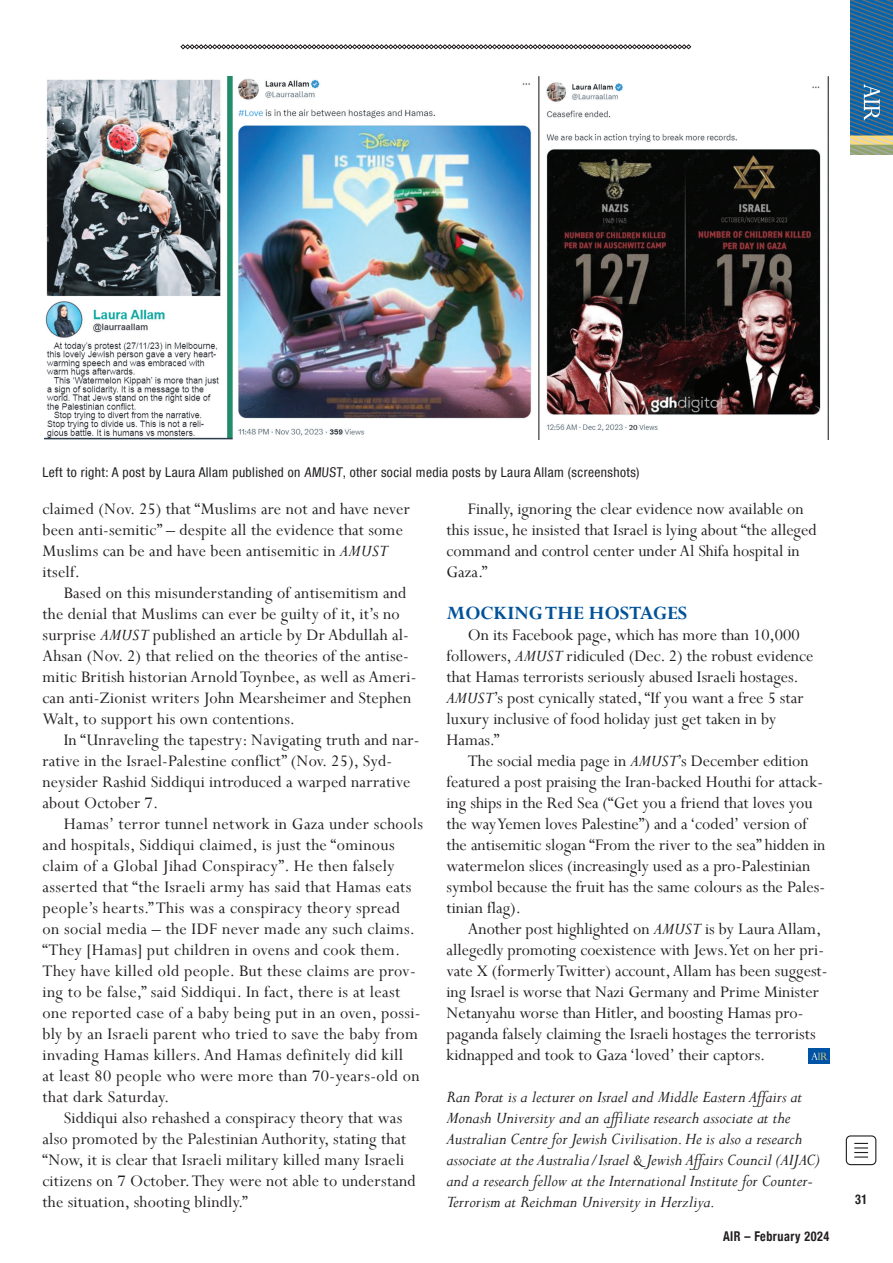
<style>
.page{position:relative;width:893px;height:1263px;background:#fff}
.page>*{position:absolute;margin:0;border:0;box-sizing:border-box;transform-origin:0 0}
.Sub_heading_-_caps{font:700 21px "Perpetua";color:#015299}
.Copy_General{font:18px/21px "Perpetua";letter-spacing:.01em;color:#231f20}
.Attribution{font:italic 18px/21px "Perpetua";color:#231f20}
.t1{font:condensed 13.5px "Helvetica Neue LT Com";letter-spacing:.03em;color:#231f20}
.t2{font:700 condensed 13.5px "Helvetica Neue";letter-spacing:.04em;color:#231f20;scale:.9 1}
.s1{font-style:italic}
</style>
<div class="page">
<svg style="left:180px;top:44px;width:511px;height:5px"></svg>
<div style="left:846px;top:1135px;width:30px;height:30px;border:1px solid #231f20;border-radius:4px"></div>
<svg style="left:854px;top:1143px;width:14px;height:14px"></svg>
<img style="left:808px;top:1048px;width:21px;height:15px">
<svg style="left:850px;top:0;width:43px;height:155px;background:#3c769a"></svg>
<img style="left:44px;top:77px;width:188px;height:362px">
<img style="left:238px;top:77px;width:591px;height:362px">
<p class="t1" style="left:43px;top:464px;width:598px">Left to right: A post by Laura Allam published on AMUST, other social media posts by Laura Allam (screenshots)</p>
<p class="Copy_General" style="left:43px;top:498px;width:369px">claimed (Nov. 25) that “Muslims are not and have never been anti-semitic” – despite all the evidence that some Muslims can be and have been antisemitic in <span class="s1">AMUST </span>itself.</p>
<p class="Copy_General" style="left:43px;top:582px;width:375px;text-indent:21px">Based on this misunderstanding of antisemitism and the denial that Muslims can ever be guilty of it, it’s no surprise <span class="s1">AMUST</span> published an article by Dr Abdullah al-Ahsan (Nov. 2) that relied on the theories of the antise&shy;mitic British historian Arnold Toynbee, as well as Ameri&shy;can anti-Zionist writers John Mearsheimer and Stephen Walt, to support his own contentions.</p>
<p class="Copy_General" style="left:43px;top:729px;width:378px;text-indent:21px">In “Unraveling the tapestry: Navigating truth and nar&shy;rative in the Israel-Palestine conflict” (Nov. 25), Syd&shy;neysider Rashid Siddiqui introduced a warped narrative about October 7.</p>
<p class="Copy_General" style="left:43px;top:813px;width:382px;text-indent:21px">Hamas’ terror tunnel network in Gaza under schools and hospitals, Siddiqui claimed, is just the “ominous claim of a Global Jihad Conspiracy”. He then falsely asserted that “the Israeli army has said that Hamas eats people’s hearts.” This was a conspiracy theory spread<br>on social media – the IDF never made any such claims. “They [Hamas] put children in ovens and cook them.<br>They have killed old people. But these claims are prov&shy;ing to be false,” said Siddiqui. In fact, there is at least one reported case of a baby being put in an oven, possi&shy;bly by an Israeli parent who tried to save the baby from invading Hamas killers. And Hamas definitely did kill<br>at least 80 people who were more than 70-years-old on that dark Saturday.</p>
<p class="Copy_General" style="left:43px;top:1107px;width:375px;text-indent:21px">Siddiqui also rehashed a conspiracy theory that was also promoted by the Palestinian Authority, stating that “Now, it is clear that Israeli military killed many Israeli citizens on 7 October. They were not able to understand the situation, shooting blindly.”</p>
<p class="Copy_General" style="left:446px;top:498px;width:372px;text-indent:21px">Finally, ignoring the clear evidence now available on this issue, he insisted that Israel is lying about “the alleged command and control center under Al Shifa hospital in Gaza.”</p>
<p class="Sub_heading_-_caps" style="left:446px;top:600px;width:243px">MOCKING THE HOSTAGES</p>
<p class="Copy_General" style="left:446px;top:624px;width:368px;text-indent:21px">On its Facebook page, which has more than 10,000 followers, <span class="s1">AMUST</span> ridiculed (Dec. 2) the robust evidence that Hamas terrorists seriously abused Israeli hostages.<br><span class="s1">AMUST</span>’s post cynically stated, “If you want a free 5 star luxury inclusive of food holiday just get taken in by Hamas.”</p>
<p class="Copy_General" style="left:446px;top:750px;width:380px;text-indent:21px">The social media page in <span class="s1">AMUST</span>’s December edition featured a post praising the Iran-backed Houthi for attack&shy;ing ships in the Red Sea (“Get you a friend that loves you the way Yemen loves Palestine”) and a ‘coded’ version of the antisemitic slogan “From the river to the sea” hidden in watermelon slices (increasingly used as a pro-Palestinian symbol because the fruit has the same colours as the Pales&shy;tinian flag).</p>
<p class="Copy_General" style="left:446px;top:918px;width:383px;text-indent:21px">Another post highlighted on <span class="s1">AMUST</span> is by Laura Allam, allegedly promoting coexistence with Jews. Yet on her pri&shy;vate X (formerly Twitter) account, Allam has been suggest&shy;ing Israel is worse that Nazi Germany and Prime Minister Netanyahu worse than Hitler, and boosting Hamas pro&shy;paganda falsely claiming the Israeli hostages the terrorists kidnapped and took to Gaza ‘loved’ their captors.</p>
<p class="Attribution" style="left:446px;top:1086px;width:375px">Ran Porat is a lecturer on Israel and Middle Eastern Affairs at Monash University and an affiliate research associate at the Australian Centre for Jewish Civilisation. He is also a research associate at the Australia/Israel &amp; Jewish Affairs Council (AIJAC) and a research fellow at the International Institute for Counter-Terrorism at Reichman University in Herzliya.</p>
<p class="t2" style="left:723px;top:1225px;width:120px">AIR – February 2024</p>
<p class="t2" style="left:855px;top:1188px;width:15px">31</p>
</div>
